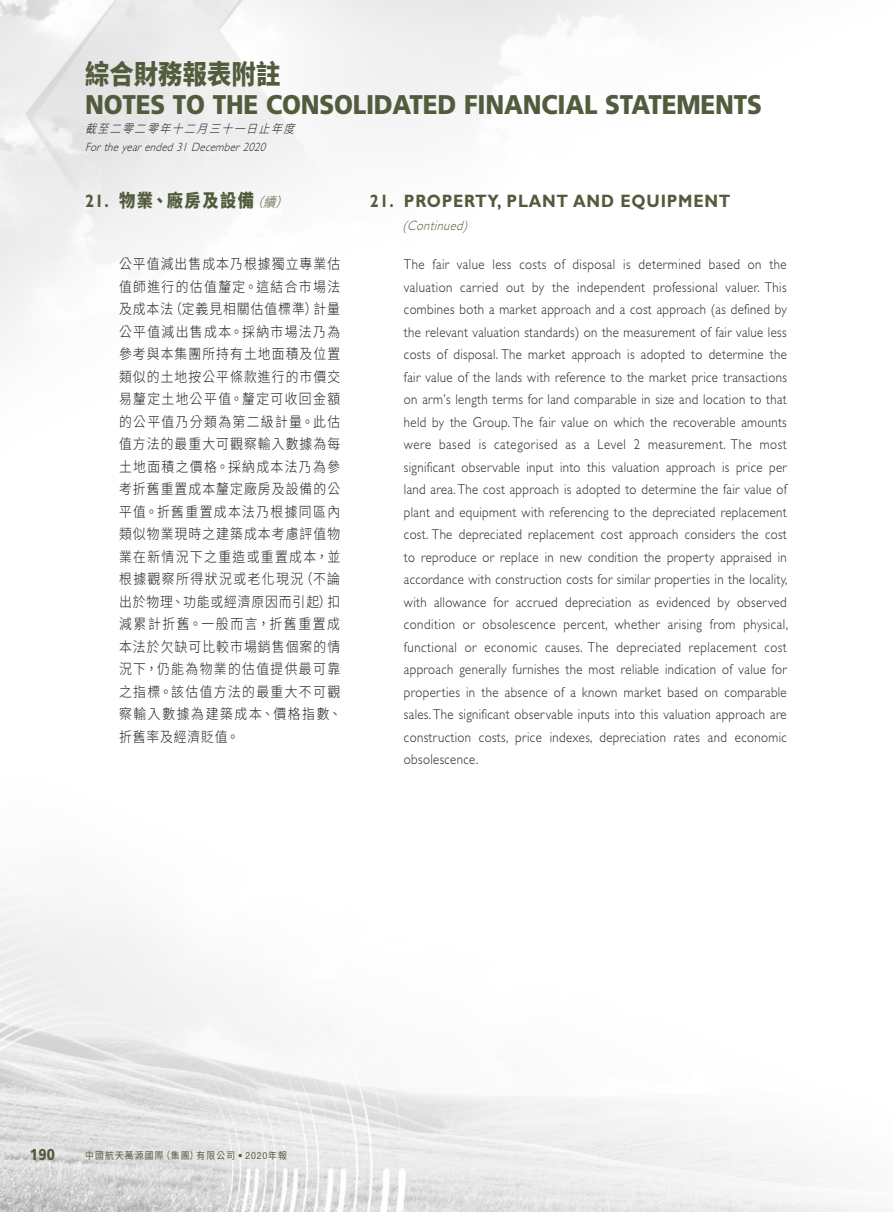
<style>
.page{position:relative;width:893px;height:1212px;background:#fff}
.page>*{position:absolute;margin:0;border:0;box-sizing:border-box;transform-origin:0 0}
.t1{font:900 27px "Frutiger LT Std";letter-spacing:-.01em;color:#525c3d;scale:.9 1}
.t2{font:800 27px "Source Han Sans TC";letter-spacing:.005em;color:#525c3d;scale:.9 1}
.Heading_1{font:700 18px "Gill Sans Std";letter-spacing:.05em;color:#525c3d;scale:.9 1}
.C_Heading_1{font:800 18px "Source Han Sans TC";letter-spacing:.1em;color:#525c3d;scale:.9 1}
.t3{font:900 15.75px "Frutiger LT Std";color:#525c3d;scale:.85 1}
.Body_Text{font:300 14.25px/22.5px "Gill Sans Std";letter-spacing:.03em;color:#231f20;text-align:justify;scale:.9 1}
.C_Body_Text{font:300 14.25px/22.5px "Source Han Sans TC";letter-spacing:.105em;color:#231f20;text-align:justify;scale:.9 1}
.Heading_1-2{font:italic 300 13.5px "Gill Sans Std";color:#525c3d;scale:.9 1}
.t4{font:italic 300 12px "Gill Sans Std";color:#231f20;scale:.9 1}
.t5{font:italic 300 12px "Source Han Sans TC";color:#231f20;scale:.9 1}
.t6{font:9.75px "Source Han Sans TC";letter-spacing:.14em;color:#525c3d;scale:.9 1}
.s1{font-family:"Gill Sans Std";font-weight:700}
.s2{font-weight:300;font-style:italic;font-size:13.5px}
.s3{font-family:"Helvetica Neue LT Std"}
</style>
<div class="page">
<img style="left:0;top:0;width:883px;height:1212px">
<h1 class="t2" style="left:85px;top:59px;width:218px">綜合財務報表附註</h1>
<h1 class="t1" style="left:85px;top:88px;width:753px">NOTES TO THE CONSOLIDATED FINANCIAL STATEMENTS</h1>
<p class="t5" style="left:85px;top:122px;width:244px">截至二零二零年十二月三十一日止年度</p>
<p class="t4" style="left:85px;top:140px;width:206px">Fortheyearended31December2020</p>
<p class="C_Heading_1" style="left:85px;top:190px;width:238px"><span class="s1">21.</span> 物業、廠房及設備<span class="s2">（續）</span></p>
<p class="Heading_1" style="left:370px;top:190px;width:402px">21. PROPERTY, PLANT AND EQUIPMENT</p>
<p class="Heading_1-2" style="left:403px;top:218px;width:78px">(Continued)</p>
<p class="Body_Text" style="left:404px;top:253px;width:428px">The fair value less costs of disposal is determined based on the valuation carried out by the independent professional valuer. This combines both a market approach and a cost approach (as defined by the relevant valuation standards) on the measurement of fair value less costs of disposal. The market approach is adopted to determine the fair value of the lands with reference to the market price transactions on arm’s length terms for land comparable in size and location to that held by the Group. The fair value on which the recoverable amounts were based is categorised as a Level 2 measurement. The most significant observable input into this valuation approach is price per land area. The cost approach is adopted to determine the fair value of plant and equipment with referencing to the depreciated replacement cost. The depreciated replacement cost approach considers the cost to reproduce or replace in new condition the property appraised in accordance with construction costs for similar properties in the locality, with allowance for accrued depreciation as evidenced by observed condition or obsolescence percent, whether arising from physical, functional or economic causes. The depreciated replacement cost approach generally furnishes the most reliable indication of value for properties in the absence of a known market based on comparable sales. The significant observable inputs into this valuation approach are construction costs, price indexes, depreciation rates and economic obsolescence.</p>
<p class="C_Body_Text" style="left:119px;top:253px;width:249px">公平值減出售成本乃根據獨立專業估值師進行的估值釐定。這結合市場法及成本法（定義見相關估值標準）計量公平值減出售成本。採納市場法乃為參考與本集團所持有土地面積及位置類似的土地按公平條款進行的市價交易釐定土地公平值。釐定可收回金額的公平值乃分類為第二級計量。此估值方法的最重大可觀察輸入數據為每土地面積之價格。採納成本法乃為參考折舊重置成本釐定廠房及設備的公平值。折舊重置成本法乃根據同區內類似物業現時之建築成本考慮評值物業在新情況下之重造或重置成本，並根據觀察所得狀況或老化現況（不論出於物理、功能或經濟原因而引起）扣減累計折舊。一般而言，折舊重置成本法於欠缺可比較市場銷售個案的情況下，仍能為物業的估值提供最可靠之指標。該估值方法的最重大不可觀察輸入數據為建築成本、價格指數、折舊率及經濟貶值。</p>
<p class="t3" style="left:30px;top:1145px;width:31px">190</p>
<p class="t6" style="left:85px;top:1150px;width:226px">中國航天萬源國際（集團）有限公司 <span class="s3">• 2020</span>年報</p>
</div>
